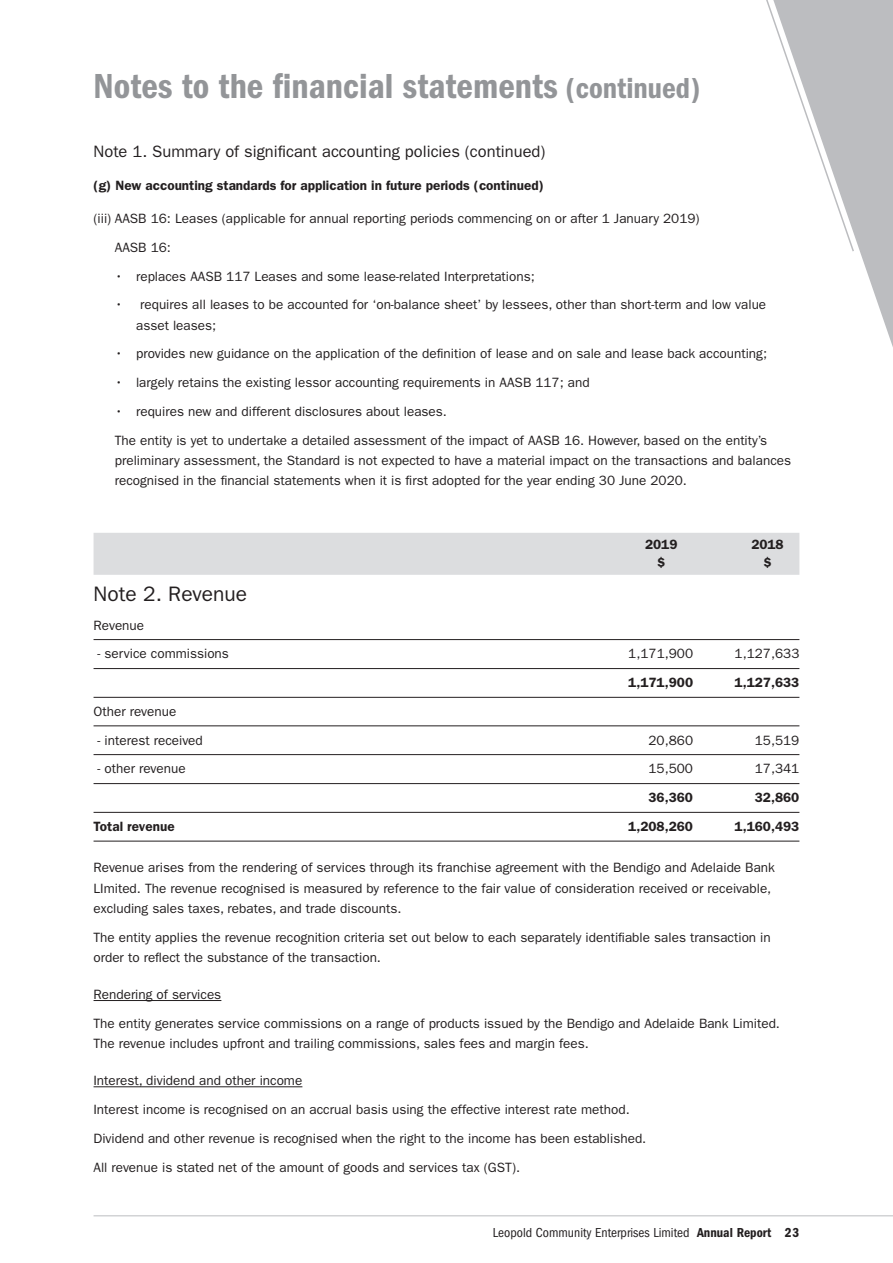
<style>
.page{position:relative;width:893px;height:1263px;background:#fff}
.page>*{position:absolute;margin:0;border:0;box-sizing:border-box;transform-origin:0 0}
.t1{font:600 condensed 36px "Franklin Gothic";color:#939598}
.t2{font:21px "Franklin Gothic";color:#231f20}
.t3{font:16.5px "Franklin Gothic";color:#231f20}
.t4{font:13.5px/28.8px "Franklin Gothic";color:#231f20}
.t5{font:600 13.5px "Franklin Gothic";color:#231f20}
.t6{font:condensed 13.5px "Franklin Gothic";color:#231f20}
.s1{font-size:30px}
.s2{font-weight:600}
</style>
<div class="page">
<hr style="left:94px;top:1215px;width:799px;height:1px;background:#bcbdc0">
<svg style="left:855px;top:0;width:38px;height:347px;fill:#bcbdc0"></svg>
<svg style="left:766px;top:0;width:89px;height:252px"></svg>
<div style="left:94px;top:533px;width:705px;height:42px;background:#dcdddf"></div>
<hr style="left:94px;top:639px;width:705px;height:1px;background:#231f20">
<hr style="left:94px;top:668px;width:705px;height:1px;background:#231f20">
<hr style="left:94px;top:697px;width:705px;height:1px;background:#231f20">
<hr style="left:94px;top:726px;width:705px;height:1px;background:#231f20">
<hr style="left:94px;top:754px;width:705px;height:1px;background:#231f20">
<hr style="left:94px;top:783px;width:705px;height:1px;background:#231f20">
<hr style="left:94px;top:812px;width:705px;height:1px;background:#231f20">
<hr style="left:94px;top:841px;width:705px;height:1px;background:#231f20">
<hr style="left:94px;top:1000px;width:127px;height:1px;background:#231f20">
<hr style="left:94px;top:1086px;width:208px;height:1px;background:#231f20">
<h1 class="t1" style="left:94px;top:65px;width:608px">Notes to the financial statements <span class="s1">(continued)</span></h1>
<p class="t3" style="left:94px;top:142px;width:453px">Note 1. Summary of significant accounting policies (continued)</p>
<p class="t5" style="left:94px;top:177px;width:452px">(g) New accounting standards for application in future periods (continued)</p>
<p class="t4" style="left:115px;top:204px;width:586px;text-indent:-21px">(iii) AASB 16: Leases (applicable for annual reporting periods commencing on or after 1 January 2019)<br>AASB 16:</p>
<p class="t4" style="left:115px;top:262px;width:421px">• replaces AASB 117 Leases and some lease-related Interpretations;</p>
<p class="t4" style="left:136px;top:295px;width:632px;line-height:20.2px;text-indent:-21px">• requires all leases to be accounted for ‘on-balance sheet’ by lessees, other than short-term and low value asset leases;</p>
<p class="t4" style="left:115px;top:339px;width:654px">• provides new guidance on the application of the definition of lease and on sale and lease back accounting;</p>
<p class="t4" style="left:115px;top:368px;width:476px">• largely retains the existing lessor accounting requirements in AASB 117; and</p>
<p class="t4" style="left:115px;top:397px;width:654px">• requires new and different disclosures about leases.<br>The entity is yet to undertake a detailed assessment of the impact of AASB 16. However, based on the entity’s</p>
<p class="t4" style="left:115px;top:450px;width:678px;line-height:20.2px">preliminary assessment, the Standard is not expected to have a material impact on the transactions and balances recognised in the financial statements when it is first adopted for the year ending 30 June 2020.</p>
<p class="t5" style="left:645px;top:536px;width:34px">2019</p>
<p class="t5" style="left:751px;top:536px;width:34px">2018</p>
<p class="t5" style="left:657px;top:554px;width:10px">$</p>
<p class="t5" style="left:763px;top:554px;width:10px">$</p>
<h2 class="t2" style="left:94px;top:582px;width:155px">Note 2. Revenue</h2>
<p class="t4" style="left:94px;top:611px;width:52px">Revenue</p>
<p class="t4" style="left:98px;top:639px;width:133px">- service commissions</p>
<p class="t4" style="left:628px;top:639px;width:66px">1,171,900</p>
<p class="t4" style="left:735px;top:639px;width:66px">1,127,633</p>
<p class="t5" style="left:628px;top:674px;width:66px">1,171,900</p>
<p class="t5" style="left:735px;top:674px;width:66px">1,127,633</p>
<p class="t4" style="left:94px;top:697px;width:84px">Other revenue</p>
<p class="t4" style="left:98px;top:726px;width:107px">- interest received</p>
<p class="t4" style="left:648px;top:726px;width:46px">20,860</p>
<p class="t4" style="left:755px;top:726px;width:46px">15,519</p>
<p class="t4" style="left:98px;top:754px;width:90px">- other revenue</p>
<p class="t4" style="left:648px;top:754px;width:46px">15,500</p>
<p class="t4" style="left:755px;top:754px;width:46px">17,341</p>
<p class="t5" style="left:648px;top:789px;width:46px">36,360</p>
<p class="t5" style="left:755px;top:789px;width:46px">32,860</p>
<p class="t5" style="left:93px;top:818px;width:83px">Total revenue</p>
<p class="t5" style="left:628px;top:818px;width:66px">1,208,260</p>
<p class="t5" style="left:734px;top:818px;width:66px">1,160,493</p>
<p class="t4" style="left:93px;top:858px;width:683px;line-height:20.2px">Revenue arises from the rendering of services through its franchise agreement with the Bendigo and Adelaide Bank<br>LImited. The revenue recognised is measured by reference to the fair value of consideration received or receivable, excluding sales taxes, rebates, and trade discounts.</p>
<p class="t4" style="left:93px;top:927px;width:679px;line-height:20.2px">The entity applies the revenue recognition criteria set out below to each separately identifiable sales transaction in order to reflect the substance of the transaction.</p>
<p class="t4" style="left:93px;top:980px;width:688px">Rendering of services<br>The entity generates service commissions on a range of products issued by the Bendigo and Adelaide Bank Limited.</p>
<p class="t4" style="left:93px;top:1029px;width:497px">The revenue includes upfront and trailing commissions, sales fees and margin fees.</p>
<p class="t4" style="left:93px;top:1066px;width:554px">Interest, dividend and other income<br>Interest income is recognised on an accrual basis using the effective interest rate method.<br>Dividend and other revenue is recognised when the right to the income has been established.<br>All revenue is stated net of the amount of goods and services tax (GST).</p>
<p class="t6" style="left:493px;top:1225px;width:308px">Leopold Community Enterprises Limited <span class="s2">Annual Report 23</span></p>
</div>
